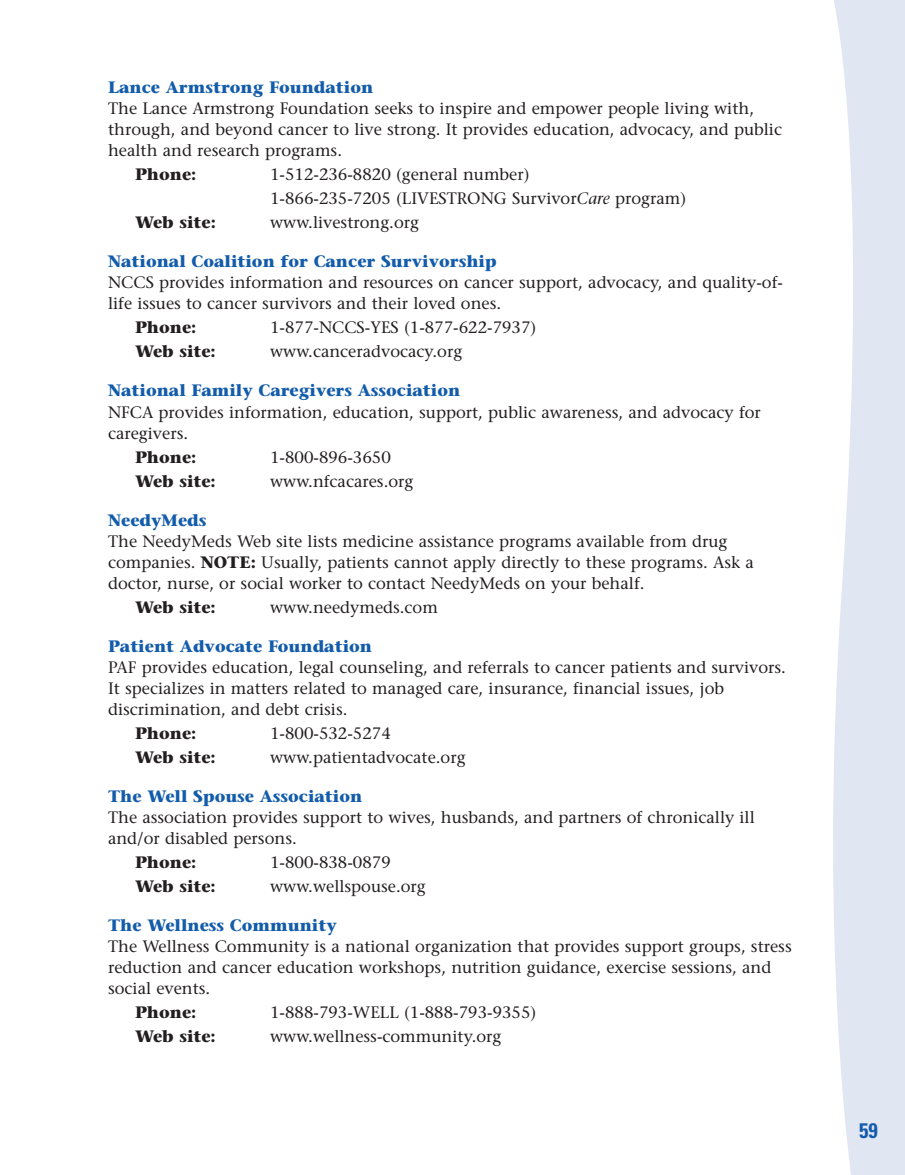
<style>
.page{position:relative;width:905px;height:1175px;background:#fff}
.page>*{position:absolute;margin:0;border:0;box-sizing:border-box;transform-origin:0 0}
.t1{font:700 condensed 21px "Univers";color:#135cab}
.t2{font:16.5px/21px "Stone Serif";color:#231f20}
.t3{font:700 16.5px "Stone Serif";color:#135cab}
.t4{font:700 16.5px "Stone Serif";color:#231f20}
.s1{font-style:italic}
.s2{font-weight:700}
</style>
<div class="page">
<svg style="left:833px;top:0;width:71px;height:1174px;background:#e5e9f4"></svg>
<p class="t3" style="left:108px;top:81px;width:267px">Lance Armstrong Foundation</p>
<p class="t2" style="left:108px;top:100px;width:675px">The Lance Armstrong Foundation seeks to inspire and empower people living with, through, and beyond cancer to live strong. It provides education, advocacy, and public health and research programs.</p>
<p class="t4" style="left:135px;top:168px;width:63px">Phone:</p>
<p class="t2" style="left:270px;top:164px;width:417px;line-height:24px">1-512-236-8820 (general number)<br>1-866-235-7205 (LIVESTRONG Survivor<span class="s1">Care</span> program)</p>
<p class="t4" style="left:135px;top:216px;width:82px">Web site:</p>
<p class="t2" style="left:270px;top:214px;width:150px">www.livestrong.org</p>
<p class="t3" style="left:108px;top:255px;width:390px">National Coalition for Cancer Survivorship</p>
<p class="t2" style="left:108px;top:274px;width:676px">NCCS provides information and resources on cancer support, advocacy, and quality-of&shy;life issues to cancer survivors and their loved ones.</p>
<p class="t4" style="left:135px;top:321px;width:63px">Phone:</p>
<p class="t2" style="left:270px;top:319px;width:268px">1-877-NCCS-YES (1-877-622-7937)</p>
<p class="t4" style="left:135px;top:345px;width:82px">Web site:</p>
<p class="t2" style="left:270px;top:343px;width:194px">www.canceradvocacy.org</p>
<p class="t3" style="left:108px;top:384px;width:354px">National Family Caregivers Association</p>
<p class="t2" style="left:108px;top:403px;width:654px">NFCA provides information, education, support, public awareness, and advocacy for caregivers.</p>
<p class="t4" style="left:135px;top:450px;width:63px">Phone:</p>
<p class="t2" style="left:270px;top:448px;width:122px">1-800-896-3650</p>
<p class="t4" style="left:135px;top:474px;width:82px">Web site:</p>
<p class="t2" style="left:270px;top:472px;width:145px">www.nfcacares.org</p>
<p class="t3" style="left:108px;top:513px;width:100px">NeedyMeds</p>
<p class="t2" style="left:108px;top:532px;width:647px">The NeedyMeds Web site lists medicine assistance programs available from drug companies. <span class="s2">NOTE:</span> Usually, patients cannot apply directly to these programs. Ask a doctor, nurse, or social worker to contact NeedyMeds on your behalf.</p>
<p class="t4" style="left:135px;top:600px;width:82px">Web site:</p>
<p class="t2" style="left:270px;top:598px;width:169px">www.needymeds.com</p>
<p class="t3" style="left:108px;top:639px;width:265px">Patient Advocate Foundation</p>
<p class="t2" style="left:108px;top:658px;width:679px">PAF provides education, legal counseling, and referrals to cancer patients and survivors.<br>It specializes in matters related to managed care, insurance, financial issues, job discrimination, and debt crisis.</p>
<p class="t4" style="left:135px;top:726px;width:63px">Phone:</p>
<p class="t2" style="left:270px;top:724px;width:122px">1-800-532-5274</p>
<p class="t4" style="left:135px;top:750px;width:82px">Web site:</p>
<p class="t2" style="left:270px;top:748px;width:197px">www.patientadvocate.org</p>
<p class="t3" style="left:108px;top:789px;width:256px">The Well Spouse Association</p>
<p class="t2" style="left:108px;top:808px;width:648px">The association provides support to wives, husbands, and partners of chronically ill and/or disabled persons.</p>
<p class="t4" style="left:135px;top:855px;width:63px">Phone:</p>
<p class="t2" style="left:270px;top:853px;width:122px">1-800-838-0879</p>
<p class="t4" style="left:135px;top:879px;width:82px">Web site:</p>
<p class="t2" style="left:270px;top:877px;width:157px">www.wellspouse.org</p>
<p class="t3" style="left:108px;top:919px;width:230px">The Wellness Community</p>
<p class="t2" style="left:108px;top:937px;width:685px">The Wellness Community is a national organization that provides support groups, stress reduction and cancer education workshops, nutrition guidance, exercise sessions, and social events.</p>
<p class="t4" style="left:135px;top:1006px;width:63px">Phone:</p>
<p class="t2" style="left:270px;top:1003px;width:268px">1-888-793-WELL (1-888-793-9355)</p>
<p class="t4" style="left:135px;top:1030px;width:82px">Web site:</p>
<p class="t2" style="left:270px;top:1027px;width:233px">www.wellness-community.org</p>
<p class="t1" style="left:859px;top:1122px;width:20px">59</p>
</div>
